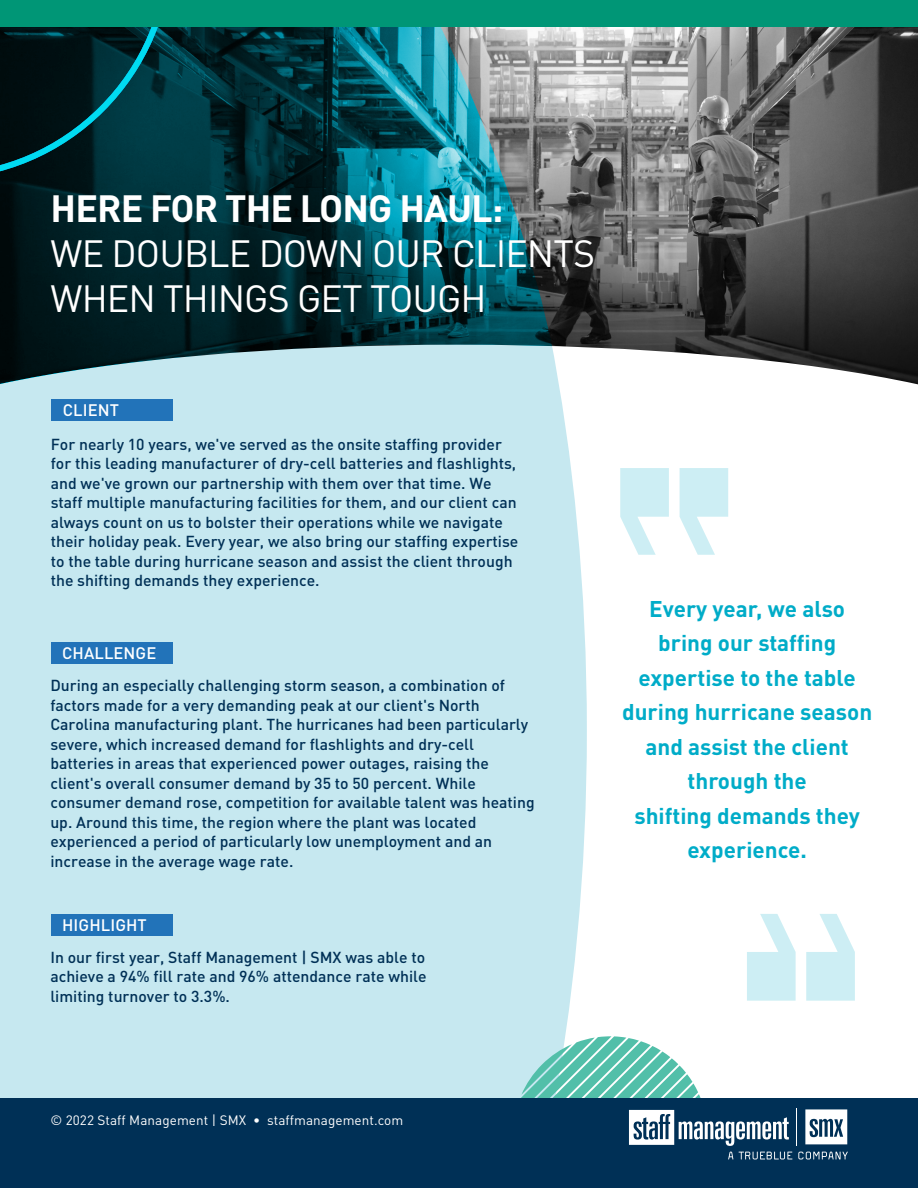
<style>
.page{position:relative;width:918px;height:1188px;background:#fff}
.page>*{position:absolute;margin:0;border:0;box-sizing:border-box;transform-origin:0 0}
.t1{font:37.5px/45px "DINOT";letter-spacing:-.025em;color:#fff}
.t2{font:700 37.5px "DINOT";letter-spacing:-.025em;color:#fff}
.t3{font:700 22.5px/34.5px "DINOT";color:#00acc8;text-align:center}
.t4{font:500 16.5px "DINOT";letter-spacing:.005em;color:#fff}
.t5{font:500 15.75px/19.5px "DINOT";color:#003056}
.t6{font:13.5px "DINOT";letter-spacing:.005em;color:#fff}
</style>
<div class="page">
<div style="left:0;top:384px;width:587px;height:714px;background:#c6e8f0"></div>
<img style="left:552px;top:27px;width:366px;height:357px">
<svg style="left:0;top:27px;width:552px;height:370px;background:#23545c"></svg>
<div style="left:0;top:1098px;width:918px;height:90px;background:#003056"></div>
<div style="left:51px;top:399px;width:121px;height:22px;background:#2273b9"></div>
<div style="left:51px;top:642px;width:121px;height:22px;background:#2273b9"></div>
<div style="left:51px;top:914px;width:121px;height:22px;background:#2273b9"></div>
<svg style="left:805px;top:1109px;width:42px;height:35px"></svg>
<svg style="left:513px;top:1036px;width:279px;height:124px"></svg>
<svg style="left:798px;top:1152px;width:50px;height:8px"></svg>
<hr style="left:797px;top:1109px;width:1px;height:37px;background:#fff">
<div style="left:0;top:0;width:918px;height:27px;background:#009676"></div>
<svg style="left:620px;top:468px;width:108px;height:87px"></svg>
<svg style="left:747px;top:914px;width:108px;height:87px"></svg>
<h1 class="t2" style="left:51px;top:184px;width:454px">HERE FOR THE LONG HAUL:</h1>
<h1 class="t1" style="left:51px;top:230px;width:546px">WE DOUBLE DOWN OUR CLIENTS<br>WHEN THINGS GET TOUGH</h1>
<p class="t4" style="left:63px;top:399px;width:58px">CLIENT</p>
<p class="t5" style="left:51px;top:434px;width:469px">For nearly 10 years, we've served as the onsite staffing provider for this leading manufacturer of dry-cell batteries and flashlights, and we've grown our partnership with them over that time. We staff multiple manufacturing facilities for them, and our client can always count on us to bolster their operations while we navigate their holiday peak. Every year, we also bring our staffing expertise to the table during hurricane season and assist the client through the shifting demands they experience.</p>
<p class="t4" style="left:62px;top:643px;width:96px">CHALLENGE</p>
<p class="t5" style="left:50px;top:676px;width:486px">During an especially challenging storm season, a combination of factors made for a very demanding peak at our client's North Carolina manufacturing plant. The hurricanes had been particularly severe, which increased demand for flashlights and dry-cell batteries in areas that experienced power outages, raising the client's overall consumer demand by 35 to 50 percent. While consumer demand rose, competition for available talent was heating up. Around this time, the region where the plant was located experienced a period of particularly low unemployment and an increase in the average wage rate.</p>
<p class="t4" style="left:62px;top:914px;width:86px">HIGHLIGHT</p>
<p class="t5" style="left:50px;top:947px;width:378px;text-align:justify">In our first year, Staff Management | SMX was able to achieve a 94% fill rate and 96% attendance rate while limiting turnover to 3.3%.</p>
<h2 class="t3" style="left:622px;top:591px;width:252px">Every year, we also bring our staffing expertise to the table during hurricane season and assist the client through the<br>shifting demands they experience.</h2>
<p class="t6" style="left:50px;top:1112px;width:354px">© 2022 Staff Management | SMX • staffmanagement.com</p>
</div>
